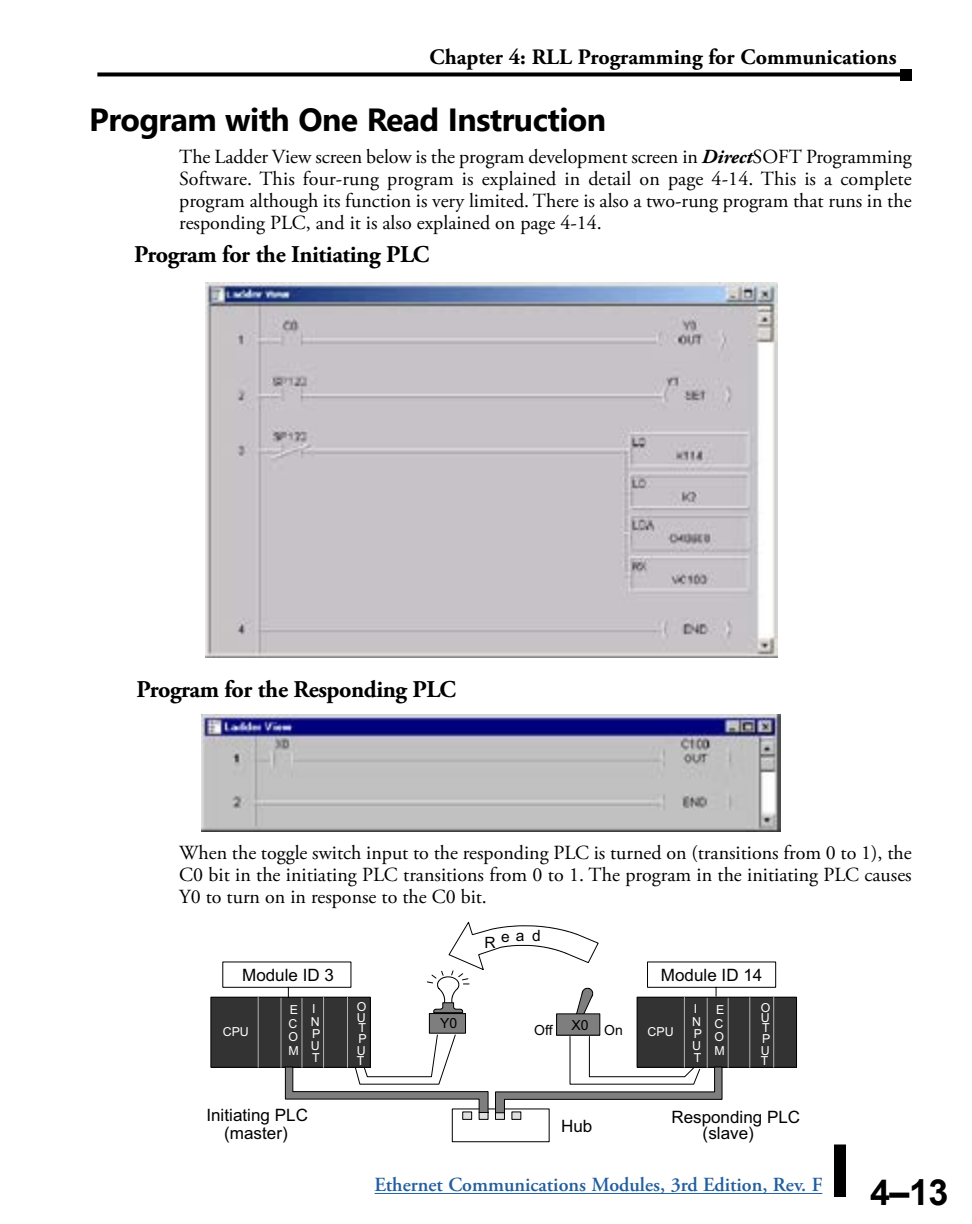
<style>
.page{position:relative;width:972px;height:1224px;background:#fff}
.page>*{position:absolute;margin:0;border:0;box-sizing:border-box;transform-origin:0 0}
.t1{font:700 36px "Arial";color:#000}
.t2{font:700 32px "Segoe UI";letter-spacing:-.02em;color:#000}
.t3{font:700 24px "Adobe Garamond Pro";letter-spacing:-.02em;color:#000}
.t4{font:700 22px "Adobe Garamond Pro";color:#000}
.t5{font:20px/22px "Adobe Garamond Pro";color:#000;text-align:justify}
.t6{font:600 20px "Adobe Garamond Pro";color:#215e9e}
.t7{font:17px/17.8px "Arial";color:#000;text-align:center}
.t8{font:15.6px "Arial";color:#000}
.t9{font:14px "Arial";color:#000}
.t10{font:12.4px/13.4px "Arial";color:#fff;text-align:justify}
.s1{font-weight:700;font-style:italic}
</style>
<div class="page">
<hr style="left:375px;top:1193px;width:447px;height:1px;background:#215e9e">
<div style="left:834px;top:1144px;width:12px;height:53px;background:#000"></div>
<svg style="left:97px;top:72px;width:803px;height:4px;background:#1e1e1e"></svg>
<div style="left:900px;top:69px;width:12px;height:11px;background:#000"></div>
<img style="left:205px;top:282px;width:572px;height:375px">
<img style="left:202px;top:715px;width:579px;height:116px">
<div style="left:637px;top:997px;width:160px;height:70px;background:#333"></div>
<div style="left:637px;top:997px;width:160px;height:71px;border:1px solid #000"></div>
<hr style="left:684px;top:997px;width:1px;height:70px;background:#b3b4b4">
<hr style="left:707px;top:998px;width:1px;height:70px;background:#b3b4b4">
<hr style="left:728px;top:998px;width:1px;height:70px;background:#b3b4b4">
<hr style="left:773px;top:997px;width:1px;height:70px;background:#b3b4b4">
<hr style="left:749px;top:997px;width:1px;height:71px;background:#b3b4b4">
<div style="left:211px;top:997px;width:159px;height:70px;background:#333"></div>
<div style="left:210px;top:997px;width:161px;height:71px;border:1px solid #000"></div>
<hr style="left:258px;top:997px;width:1px;height:70px;background:#b3b4b4">
<hr style="left:281px;top:998px;width:1px;height:70px;background:#b3b4b4">
<hr style="left:302px;top:998px;width:1px;height:70px;background:#b3b4b4">
<hr style="left:347px;top:997px;width:1px;height:70px;background:#b3b4b4">
<hr style="left:323px;top:997px;width:1px;height:71px;background:#b3b4b4">
<div style="left:452px;top:1109px;width:98px;height:33px;border:1px solid #000"></div>
<svg style="left:285px;top:1034px;width:438px;height:86px"></svg>
<div style="left:557px;top:1014px;width:43px;height:21px;background:#7e7e7e"></div>
<div style="left:556px;top:1013px;width:44px;height:23px;border:1px solid #000"></div>
<div style="left:429px;top:1014px;width:37px;height:19px;background:#7e7e7e"></div>
<div style="left:429px;top:1013px;width:37px;height:21px;border:1px solid #000"></div>
<svg style="left:222px;top:961px;width:130px;height:37px"></svg>
<svg style="left:647px;top:961px;width:129px;height:36px"></svg>
<svg style="left:426px;top:922px;width:173px;height:100px"></svg>
<p class="t4" style="left:430px;top:45px;width:469px">Chapter 4: RLL Programming for Communications</p>
<h2 class="t2" style="left:89px;top:90px;width:518px">Program with One Read Instruction</h2>
<p class="t5" style="left:179px;top:147px;width:734px">The Ladder View screen below is the program development screen in <span class="s1">Direct</span>SOFT Programming Software. This four-rung program is explained in detail on page 4-14. This is a complete program although its function is very limited. There is also a two-rung program that runs in the responding PLC, and it is also explained on page 4-14.</p>
<p class="t3" style="left:134px;top:241px;width:297px">Program for the Initiating PLC</p>
<p class="t3" style="left:137px;top:675px;width:321px">Program for the Responding PLC</p>
<p class="t5" style="left:179px;top:843px;width:734px">When the toggle switch input to the responding PLC is turned on (transitions from 0 to 1), the C0 bit in the initiating PLC transitions from 0 to 1. The program in the initiating PLC causes Y0 to turn on in response to the C0 bit.</p>
<p class="t8" style="left:485px;top:925px;width:58px">Read</p>
<p class="t7" style="left:242px;top:966px;width:93px">Module ID 3</p>
<p class="t7" style="left:661px;top:966px;width:103px">Module ID 14</p>
<p class="t10" style="left:357px;top:1000px;width:11px">O</p>
<p class="t10" style="left:692px;top:1002px;width:10px">I<br>N</p>
<p class="t10" style="left:692px;top:1028px;width:11px;line-height:11.8px">P U T</p>
<p class="t10" style="left:311px;top:1002px;width:10px">I<br>N</p>
<p class="t10" style="left:311px;top:1028px;width:11px;line-height:11.8px">P U T</p>
<p class="t10" style="left:288px;top:1003px;width:12px">E C O M</p>
<p class="t10" style="left:357px;top:1012px;width:11px;line-height:10.4px">U T P</p>
<p class="t10" style="left:357px;top:1045px;width:10px;line-height:10.4px">U<br>T</p>
<p class="t9" style="left:440px;top:1014px;width:19px">Y0</p>
<p class="t9" style="left:534px;top:1021px;width:20px">Off</p>
<p class="t9" style="left:572px;top:1018px;width:53px">X0 On</p>
<p class="t10" style="left:223px;top:1025px;width:28px">CPU</p>
<p class="t10" style="left:648px;top:1025px;width:28px">CPU</p>
<p class="t10" style="left:715px;top:1003px;width:12px">E C O M</p>
<p class="t10" style="left:761px;top:1000px;width:11px">O</p>
<p class="t10" style="left:761px;top:1012px;width:11px;line-height:10.4px">U T P</p>
<p class="t10" style="left:761px;top:1045px;width:10px;line-height:10.4px">U<br>T</p>
<p class="t7" style="left:206px;top:1106px;width:103px">Initiating PLC (master)</p>
<p class="t7" style="left:703px;top:1109px;width:99px;line-height:16.4px;text-align:left;text-indent:-31px">Responding PLC (slave)</p>
<p class="t7" style="left:561px;top:1117px;width:33px">Hub</p>
<p class="t6" style="left:375px;top:1174px;width:449px">Ethernet Communications Modules, 3rd Edition, Rev. F</p>
<h1 class="t1" style="left:870px;top:1167px;width:80px">4–13</h1>
</div>
